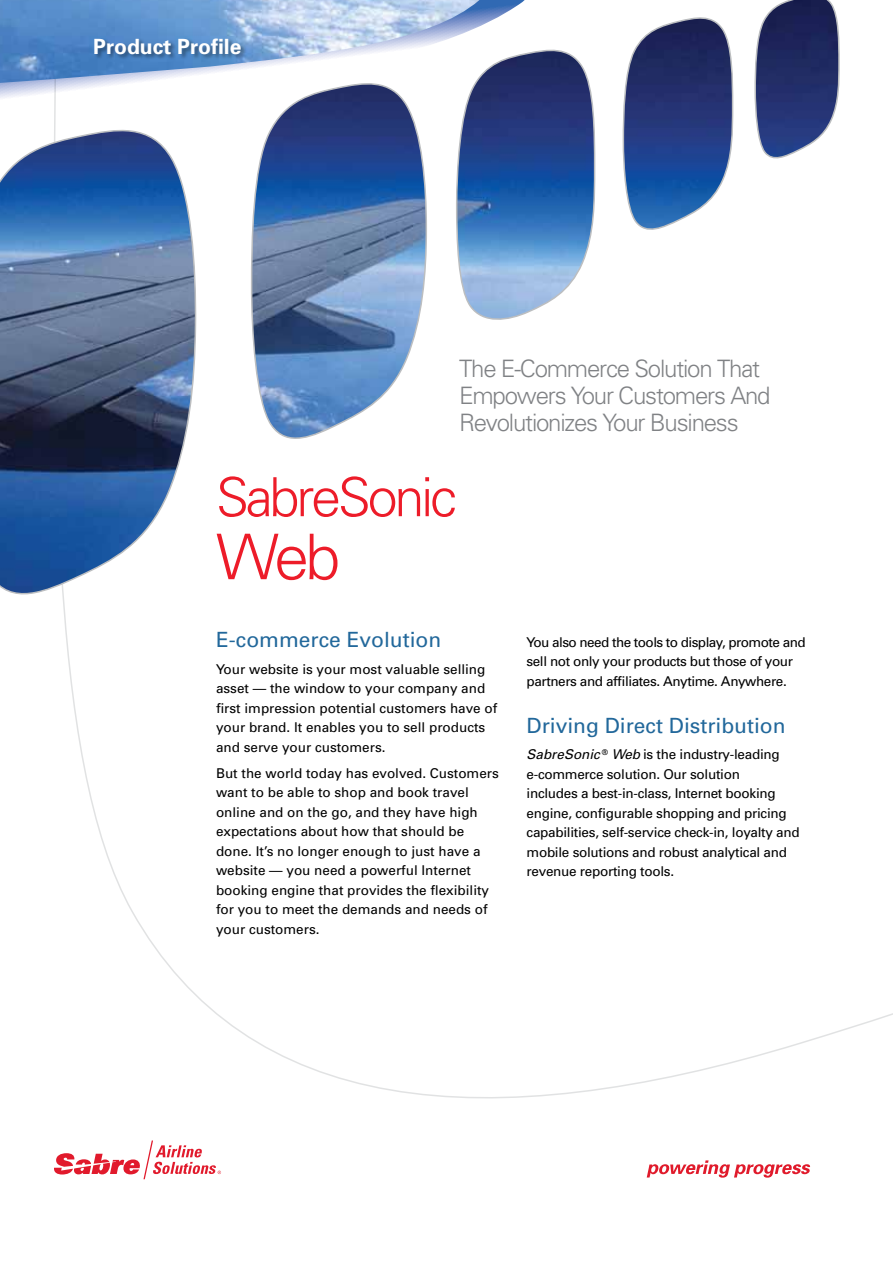
<style>
.page{position:relative;width:893px;height:1263px;background:#fff}
.page>*{position:absolute;margin:0;border:0;box-sizing:border-box;transform-origin:0 0}
.t1{font:300 63px "Univers";color:#ed1c29}
.t2{font:300 54px "Univers";letter-spacing:-.06em;color:#ed1c29}
.t3{font:300 24px/27px "Univers";letter-spacing:-.05em;color:#808285}
.t4{font:21px "Univers";color:#22689b}
.t5{font:700 21px "Univers";color:#fff}
.t6{font:13.5px/19.5px "Univers";color:#000}
.t7{font:13.5px/19.5px "Univers";letter-spacing:-.02em;color:#000}
.t8{font:13.5px/19.5px "Univers";letter-spacing:-.03em;color:#000}
.s1{font-style:italic}
</style>
<div class="page">
<svg style="left:0;top:0;width:840px;height:609px"></svg>
<svg style="left:0;top:0;width:541px;height:106px"></svg>
<img style="left:0;top:0;width:479px;height:83px">
<svg style="left:54px;top:1140px;width:167px;height:39px"></svg>
<svg style="left:647px;top:1160px;width:163px;height:18px"></svg>
<div style="left:95px;top:37px;width:152px;height:23px;background:#000;opacity:.4"></div>
<h3 class="t5" style="left:93px;top:33px;width:150px">Product Profile</h3>
<h3 class="t3" style="left:459px;top:355px;width:313px">The E-Commerce Solution That<br>Empowers Your Customers And<br>Revolutionizes Your Business</h3>
<h2 class="t2" style="left:216px;top:464px;width:242px">SabreSonic</h2>
<h1 class="t1" style="left:216px;top:519px;width:126px">Web</h1>
<h3 class="t4" style="left:216px;top:627px;width:227px">E-commerce Evolution</h3>
<p class="t6" style="left:216px;top:659px;width:283px">Your website is your most valuable selling asset — the window to your company and first impression potential customers have of your brand. It enables you to sell products and serve your customers.</p>
<p class="t6" style="left:216px;top:763px;width:284px">But the world today has evolved. Customers want to be able to shop and book travel online and on the go, and they have high expectations about how that should be done. It’s no longer enough to just have a website — you need a powerful Internet booking engine that provides the flexibility for you to meet the demands and needs of your customers.</p>
<p class="t8" style="left:526px;top:632px;width:281px">You also need the tools to display, promote and sell not only your products but those of your partners and affiliates. Anytime. Anywhere.</p>
<h3 class="t4" style="left:526px;top:712px;width:261px">Driving Direct Distribution</h3>
<p class="t7" style="left:526px;top:744px;width:275px"><span class="s1">SabreSonic</span> <sup>®</sup> <span class="s1">Web</span> is the industry-leading e-commerce solution. Our solution<br>includes a best-in-class, Internet booking engine, configurable shopping and pricing capabilities, self-service check-in, loyalty and mobile solutions and robust analytical and revenue reporting tools.</p>
</div>
